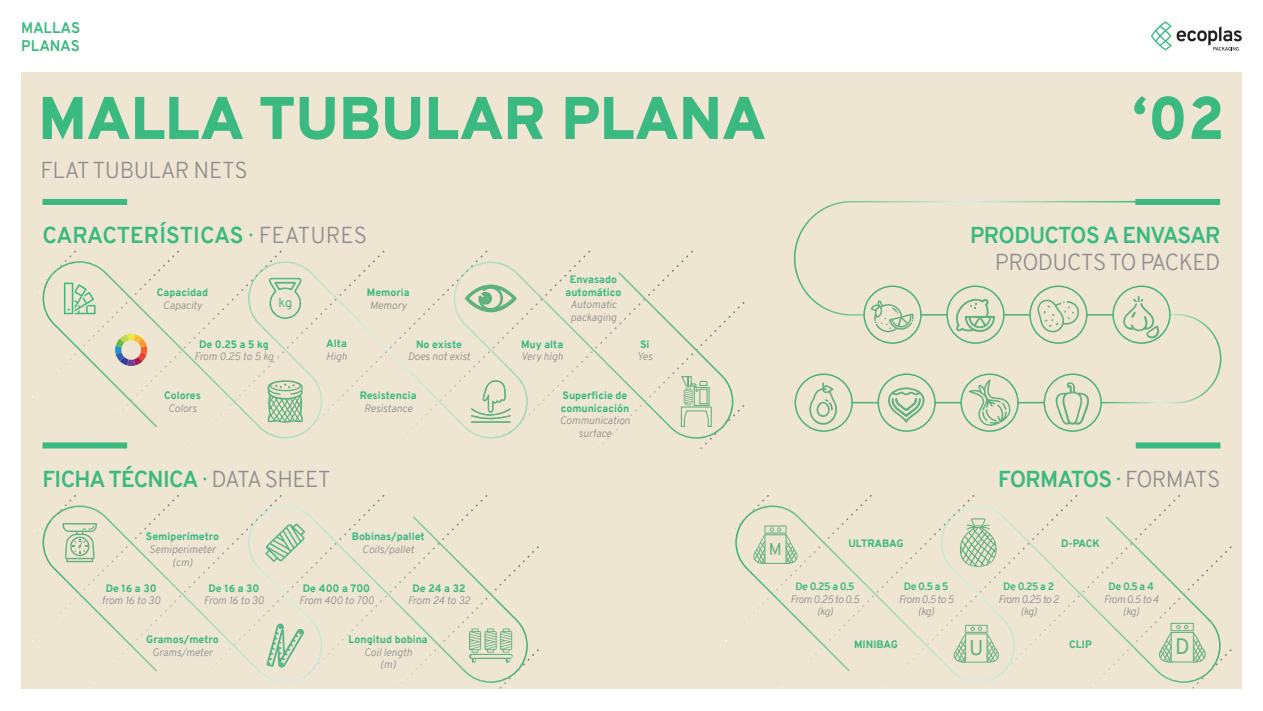
<style>
.page{position:relative;width:1263px;height:711px;background:#fff}
.page>*{position:absolute;margin:0;border:0;box-sizing:border-box;transform-origin:0 0}
.t1{font:900 60px "Overpass";color:#3ab980}
.t2{font:700 22.5px "Overpass";letter-spacing:-.03em;color:#3ab980}
.t3{font:300 22.5px "Overpass";letter-spacing:-.03em;color:#8f8f8f}
.t4{font:700 22.5px "Overpass";letter-spacing:-.005em;color:#3ab980}
.t5{font:21.75px "Overpass";color:#61b080}
.t6{font:20.85px "Overpass";color:#61b080}
.t7{font:16.8px "Overpass";color:#61b080}
.t8{font:700 15px/18px "Overpass";letter-spacing:-.015em;color:#3ab980}
.t9{font:12.75px "Overpass";color:#54b586}
.t10{font:italic 300 10.5px/12.6px "Overpass";color:#8f8f8f;text-align:center}
.t11{font:800 10.5px/12.6px "Overpass";color:#3ab980}
.t12{font:700 10.5px "Overpass";letter-spacing:-.045em;color:#3ab980}
.t13{font:italic 300 10.5px "Overpass";letter-spacing:-.02em;color:#8f8f8f}
.s1{font-weight:300}
.s2{font-weight:300;color:#8f8f8f}
</style>
<div class="page">
<svg style="left:1151px;top:21px;width:91px;height:30px"></svg>
<div style="left:21px;top:72px;width:1221px;height:617px;background:#eee5d2"></div>
<div style="left:1136px;top:442px;width:84px;height:6px;background:#3ab980"></div>
<div style="left:1135px;top:199px;width:85px;height:6px;background:#3ab980"></div>
<div style="left:43px;top:199px;width:84px;height:6px;background:#3ab980"></div>
<svg style="left:619px;top:250px;width:126px;height:199px"></svg>
<svg style="left:32px;top:250px;width:44px;height:53px"></svg>
<img style="left:43px;top:261px;width:466px;height:177px">
<img style="left:645px;top:349px;width:52px;height:53px">
<img style="left:509px;top:298px;width:136px;height:135px">
<svg style="left:409px;top:250px;width:186px;height:79px"></svg>
<img style="left:304px;top:266px;width:169px;height:167px">
<svg style="left:311px;top:250px;width:78px;height:74px"></svg>
<img style="left:252px;top:266px;width:15px;height:15px">
<img style="left:80px;top:349px;width:77px;height:78px">
<img style="left:79px;top:297px;width:53px;height:53px">
<img style="left:714px;top:419px;width:15px;height:14px">
<img style="left:47px;top:265px;width:15px;height:15px">
<svg style="left:476px;top:495px;width:63px;height:123px"></svg>
<svg style="left:484px;top:628px;width:55px;height:61px"></svg>
<svg style="left:32px;top:495px;width:44px;height:53px"></svg>
<img style="left:43px;top:505px;width:466px;height:177px">
<img style="left:439px;top:593px;width:53px;height:53px">
<img style="left:304px;top:542px;width:135px;height:135px">
<svg style="left:311px;top:495px;width:78px;height:73px"></svg>
<img style="left:252px;top:510px;width:15px;height:15px">
<img style="left:80px;top:593px;width:77px;height:78px">
<img style="left:79px;top:541px;width:53px;height:53px">
<img style="left:509px;top:663px;width:14px;height:14px">
<img style="left:47px;top:509px;width:15px;height:15px">
<img style="left:735px;top:511px;width:371px;height:171px">
<img style="left:996px;top:542px;width:110px;height:135px">
<svg style="left:1003px;top:495px;width:79px;height:73px"></svg>
<img style="left:772px;top:593px;width:78px;height:78px">
<img style="left:771px;top:566px;width:54px;height:28px">
<svg style="left:896px;top:495px;width:101px;height:78px"></svg>
<svg style="left:725px;top:495px;width:151px;height:71px"></svg>
<svg style="left:953px;top:624px;width:46px;height:38px"></svg>
<svg style="left:1106px;top:495px;width:126px;height:194px"></svg>
<div style="left:43px;top:442px;width:84px;height:6px;background:#3ab980"></div>
<img style="left:794px;top:201px;width:342px;height:83px">
<img style="left:1171px;top:314px;width:50px;height:89px">
<svg style="left:794px;top:284px;width:377px;height:148px"></svg>
<h3 class="t8" style="left:21px;top:18px;width:60px">MALLAS<br>PLANAS</h3>
<p class="t1" style="left:38px;top:75px;width:729px">MALLA TUBULAR PLANA</p>
<p class="t1" style="left:1132px;top:75px;width:94px">‘02</p>
<p class="t3" style="left:40px;top:154px;width:209px">FLAT TUBULAR NETS</p>
<p class="t4" style="left:43px;top:219px;width:326px">CARACTERÍSTICAS <span class="s1">·</span> <span class="s2">FEATURES</span></p>
<p class="t11" style="left:157px;top:286px;width:53px">Capacidad</p>
<p class="t10" style="left:163px;top:298px;width:41px">Capacity</p>
<p class="t11" style="left:199px;top:337px;width:71px">De 0.25 a 5 kg</p>
<p class="t13" style="left:194px;top:349px;width:81px">From 0.25 to 5 kg</p>
<p class="t9" style="left:278px;top:293px;width:16px">kg</p>
<p class="t11" style="left:164px;top:389px;width:38px">Colores</p>
<p class="t10" style="left:168px;top:401px;width:30px">Colors</p>
<p class="t11" style="left:326px;top:337px;width:22px">Alta</p>
<p class="t10" style="left:326px;top:350px;width:22px">High</p>
<p class="t11" style="left:367px;top:286px;width:44px">Memoria</p>
<p class="t10" style="left:370px;top:298px;width:38px">Memory</p>
<p class="t11" style="left:416px;top:337px;width:47px">No existe</p>
<p class="t10" style="left:408px;top:350px;width:64px">Does not exist</p>
<p class="t11" style="left:360px;top:389px;width:58px">Resistencia</p>
<p class="t10" style="left:364px;top:401px;width:50px">Resistance</p>
<p class="t11" style="left:565px;top:273px;width:57px;text-align:center">Envasado automático</p>
<p class="t10" style="left:570px;top:298px;width:48px;text-align:left">Automatic packaging</p>
<p class="t11" style="left:521px;top:337px;width:44px">Muy alta</p>
<p class="t10" style="left:521px;top:350px;width:43px">Very high</p>
<p class="t11" style="left:640px;top:337px;width:11px">Si</p>
<p class="t10" style="left:637px;top:350px;width:17px">Yes</p>
<p class="t11" style="left:561px;top:389px;width:70px">Superficie de comunicación</p>
<p class="t10" style="left:560px;top:414px;width:72px">Communication surface</p>
<p class="t2" style="left:970px;top:219px;width:252px">PRODUCTOS A ENVASAR</p>
<p class="t3" style="left:995px;top:246px;width:227px">PRODUCTS TO PACKED</p>
<p class="t2" style="left:43px;top:462px;width:290px">FICHA TÉCNICA <span class="s1">·</span> <span class="s2">DATA SHEET</span></p>
<p class="t2" style="left:998px;top:462px;width:224px">FORMATOS <span class="s1">·</span> <span class="s2">FORMATS</span></p>
<p class="t11" style="left:146px;top:530px;width:75px">Semiperímetro</p>
<p class="t10" style="left:149px;top:542px;width:68px">Semiperimeter</p>
<p class="t10" style="left:172px;top:555px;width:22px">(cm)</p>
<p class="t11" style="left:352px;top:530px;width:74px">Bobinas/pallet</p>
<p class="t10" style="left:362px;top:542px;width:53px">Coils/pallet</p>
<h3 class="t7" style="left:769px;top:537px;width:15px">M</h3>
<p class="t11" style="left:848px;top:536px;width:57px">ULTRABAG</p>
<p class="t11" style="left:1061px;top:536px;width:40px">D-PACK</p>
<p class="t11" style="left:106px;top:581px;width:52px">De 16 a 30</p>
<p class="t10" style="left:102px;top:594px;width:60px">from 16 to 30</p>
<p class="t11" style="left:209px;top:581px;width:52px">De 16 a 30</p>
<p class="t10" style="left:204px;top:594px;width:62px">From 16 to 30</p>
<p class="t11" style="left:303px;top:581px;width:69px">De 400 a 700</p>
<p class="t10" style="left:299px;top:594px;width:76px">From 400 to 700</p>
<p class="t11" style="left:412px;top:581px;width:54px">De 24 a 32</p>
<p class="t10" style="left:408px;top:594px;width:64px">From 24 to 32</p>
<p class="t12" style="left:795px;top:578px;width:61px">De 0.25 a 0.5</p>
<p class="t10" style="left:791px;top:592px;width:70px">From 0.25 to 0.5</p>
<p class="t10" style="left:817px;top:605px;width:18px">(kg)</p>
<p class="t12" style="left:904px;top:578px;width:46px">De 0.5 a 5</p>
<p class="t10" style="left:899px;top:592px;width:57px">From 0.5 to 5</p>
<p class="t10" style="left:918px;top:605px;width:18px">(kg)</p>
<p class="t12" style="left:1003px;top:578px;width:52px">De 0.25 a 2</p>
<p class="t10" style="left:998px;top:592px;width:62px">From 0.25 to 2</p>
<p class="t10" style="left:1020px;top:605px;width:18px">(kg)</p>
<p class="t12" style="left:1108px;top:578px;width:47px">De 0.5 a 4</p>
<p class="t10" style="left:1104px;top:592px;width:56px">From 0.5 to 4</p>
<p class="t10" style="left:1123px;top:605px;width:18px">(kg)</p>
<p class="t11" style="left:146px;top:633px;width:74px">Gramos/metro</p>
<p class="t10" style="left:152px;top:645px;width:62px">Grams/meter</p>
<p class="t11" style="left:349px;top:633px;width:81px">Longitud bobina</p>
<p class="t10" style="left:364px;top:645px;width:49px">Coil length</p>
<p class="t10" style="left:380px;top:658px;width:17px">(m)</p>
<h3 class="t6" style="left:969px;top:632px;width:16px">U</h3>
<h3 class="t5" style="left:1175px;top:630px;width:16px">D</h3>
<p class="t11" style="left:854px;top:637px;width:45px">MINIBAG</p>
<p class="t11" style="left:1069px;top:637px;width:24px">CLIP</p>
</div>
